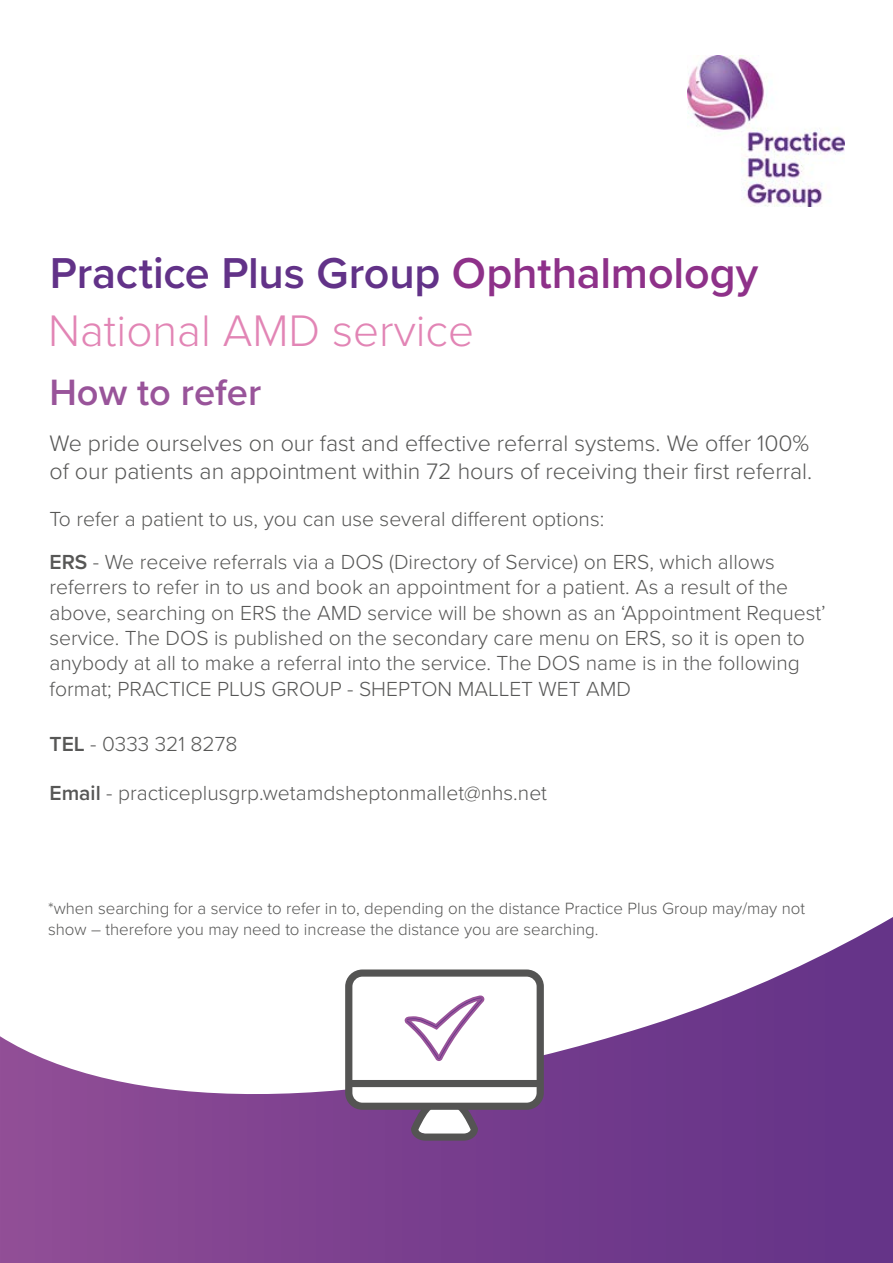
<style>
.page{position:relative;width:893px;height:1263px;background:#fff}
.page>*{position:absolute;margin:0;border:0;box-sizing:border-box;transform-origin:0 0}
.t1{font:300 45.75px "Proxima Nova";color:#e285b5}
.t2{font:600 44.85px "Proxima Nova";letter-spacing:-.005em;color:#623288}
.t3{font:600 37.95px "Proxima Nova";color:#99549a}
.t4{font:300 23.25px/27.9px "Proxima Nova";color:#575756}
.t5{font:300 21.15px/25.3px "Proxima Nova";color:#575756}
.t6{font:300 16.95px/20.2px "Proxima Nova";color:#575756}
.s1{color:#8e3189}
.s2{font-weight:600}
</style>
<div class="page">
<svg style="left:0;top:917px;width:893px;height:346px"></svg>
<svg style="left:345px;top:969px;width:199px;height:172px"></svg>
<img style="left:688px;top:56px;width:157px;height:150px">
<h2 class="t2" style="left:50px;top:240px;width:710px">Practice Plus Group <span class="s1">Ophthalmology</span></h2>
<h1 class="t1" style="left:48px;top:296px;width:428px">National AMD service</h1>
<h3 class="t3" style="left:50px;top:364px;width:213px">How to refer</h3>
<p class="t4" style="left:50px;top:428px;width:764px">We pride ourselves on our fast and effective referral systems. We offer 100% of our patients an appointment within 72 hours of receiving their first referral.</p>
<p class="t5" style="left:50px;top:496px;width:727px;line-height:43.3px">To refer a patient to us, you can use several different options:<br><span class="s2">ERS</span> - We receive referrals via a DOS (Directory of Service) on ERS, which allows</p>
<p class="t5" style="left:50px;top:573px;width:778px">referrers to refer in to us and book an appointment for a patient. As a result of the above, searching on ERS the AMD service will be shown as an ‘Appointment Request’ service. The DOS is published on the secondary care menu on ERS, so it is open to anybody at all to make a referral into the service. The DOS name is in the following format; PRACTICE PLUS GROUP - SHEPTON MALLET WET AMD</p>
<p class="t5" style="left:50px;top:730px;width:190px"><span class="s2">TEL</span> - 0333 321 8278</p>
<p class="t5" style="left:50px;top:779px;width:499px"><span class="s2">Email</span> - practiceplusgrp.wetamdsheptonmallet@nhs.net</p>
<p class="t6" style="left:48px;top:898px;width:759px">*when searching for a service to refer in to, depending on the distance Practice Plus Group may/may not show – therefore you may need to increase the distance you are searching.</p>
</div>
